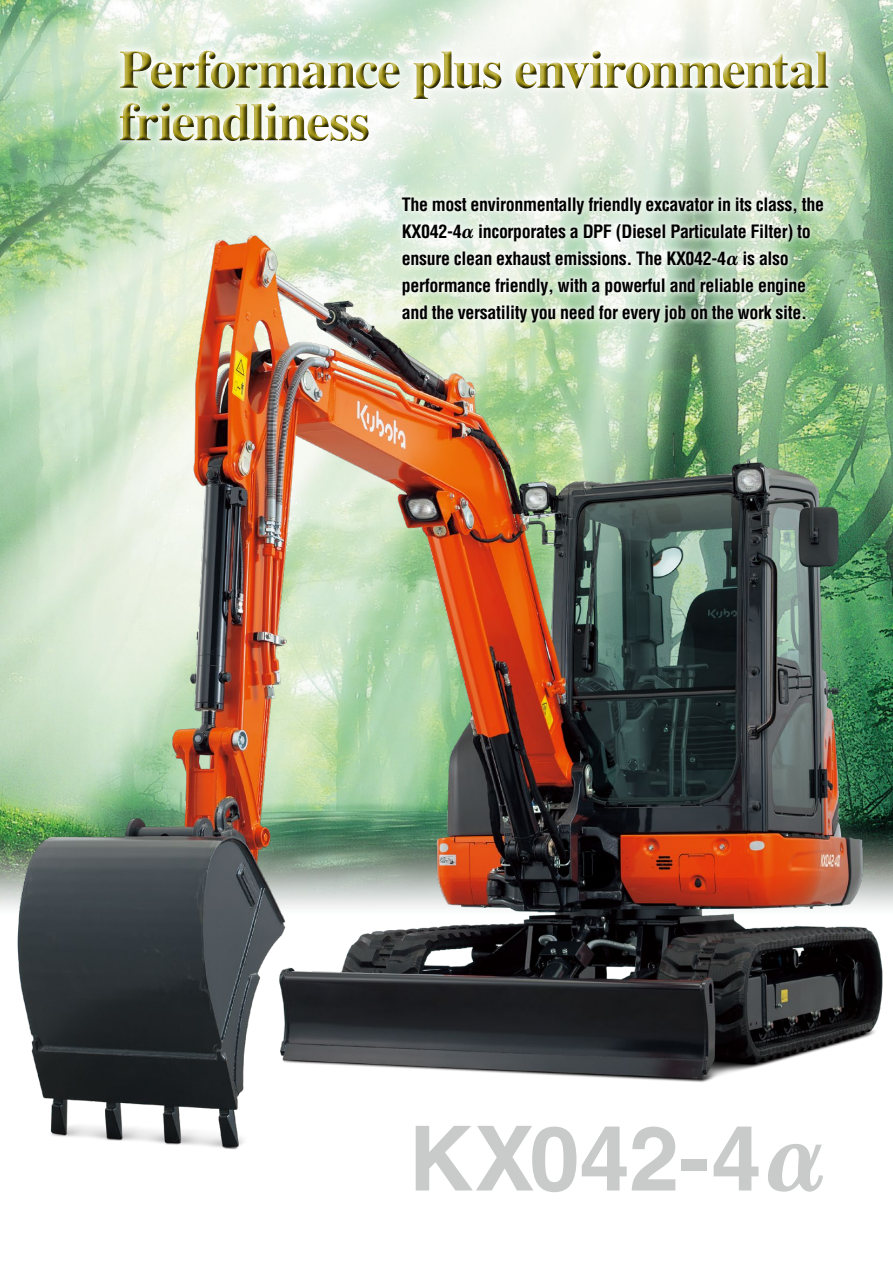
<style>
.page{position:relative;width:893px;height:1263px;background:#fff}
.page>*{position:absolute;margin:0;border:0;box-sizing:border-box;transform-origin:0 0}
.t1{font:700 90px "Helvetica";color:#c9caca}
.t2{font:700 54px/52.5px "Times";letter-spacing:-.03em;color:#ab9d1b}
.t3{font:700 condensed 18px/27px "Helvetica";letter-spacing:-.02em;color:#000}
.s1{font-family:"Koz Min Pro";font-weight:800;font-stretch:normal}
.s2{font-family:"Koz Min Pro";font-weight:800}
</style>
<div class="page">
<img style="left:0;top:0;width:893px;height:208px">
<img style="left:0;top:208px;width:893px;height:941px">
<svg style="left:111px;top:41px;width:726px;height:109px"></svg>
<div style="left:115px;top:46px;width:717px;height:97px;background:#fff;opacity:.75"></div>
<div style="left:117px;top:48px;width:716px;height:97px;background:#000;opacity:.75"></div>
<div style="left:396px;top:190px;width:434px;height:139px;background:#fff;opacity:.75"></div>
<h2 class="t2" style="left:119px;top:38px;width:712px">Performance plus environmental friendliness</h2>
<p class="t3" style="left:402px;top:191px;width:424px">The most environmentally friendly excavator in its class, the KX042-4<span class="s1">α</span> incorporates a DPF (Diesel Particulate Filter) to ensure clean exhaust emissions. The KX042-4<span class="s1">α</span> is also performance friendly, with a powerful and reliable engine and the versatility you need for every job on the work site.</p>
<h1 class="t1" style="left:408px;top:1104px;width:434px">KX042-4<span class="s2">α</span></h1>
</div>
